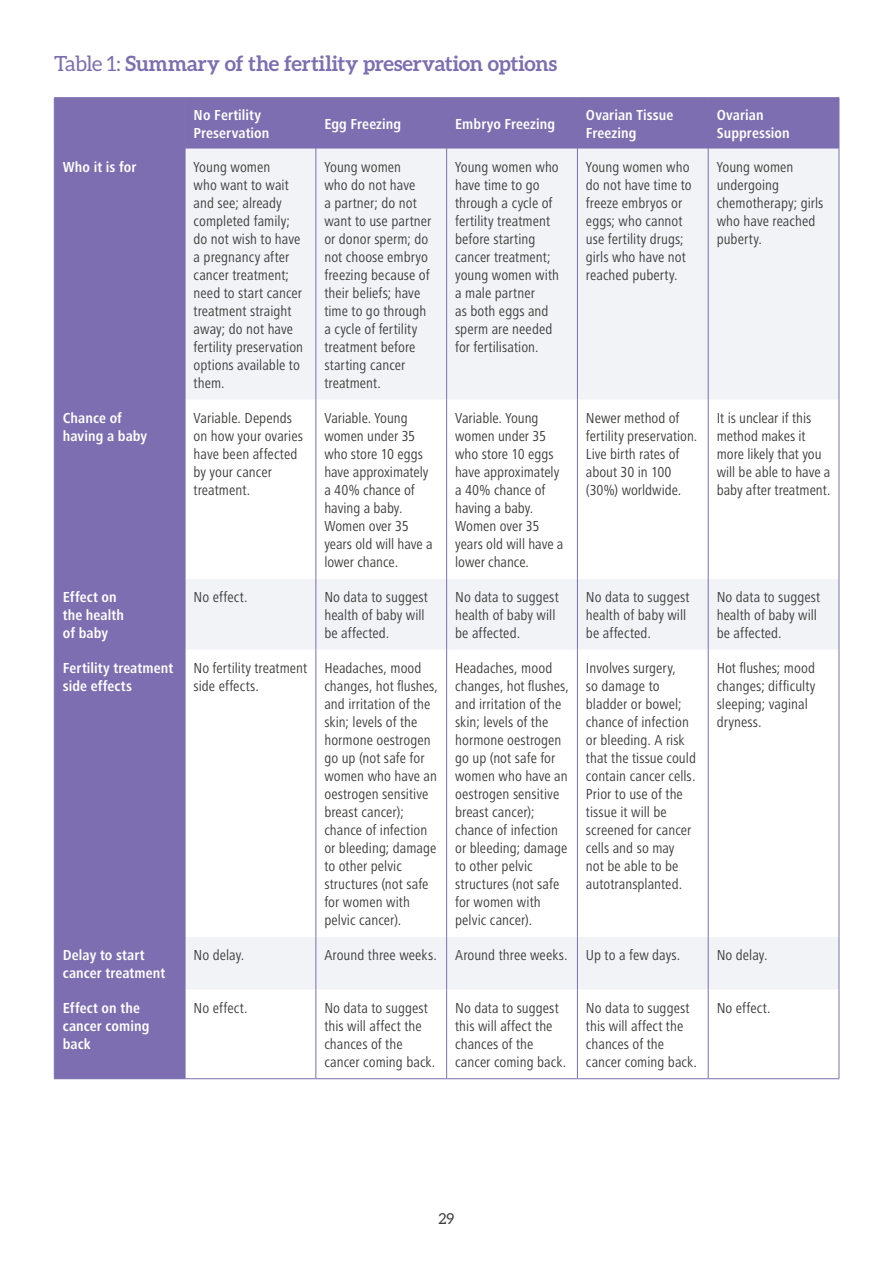
<style>
.page{position:relative;width:893px;height:1263px;background:#fff}
.page>*{position:absolute;margin:0;border:0;box-sizing:border-box;transform-origin:0 0}
.t1{font:700 21px "Aleo";letter-spacing:-.005em;color:#7c6eb0}
.t2{font:condensed 15px/18px "Frutiger Next LT";color:#3c3c3b}
.t3{font:700 condensed 15px/18px "Frutiger Next LT";letter-spacing:.005em;color:#fff}
.t4{font:15px "Aleo";color:#3c3c3b}
.s1{font-weight:400}
</style>
<div class="page">
<div style="left:55px;top:98px;width:130px;height:980px;background:#7c6eb0"></div>
<div style="left:186px;top:98px;width:653px;height:51px;background:#7c6eb0"></div>
<div style="left:186px;top:149px;width:653px;height:251px;background:#f2f3f6"></div>
<svg style="left:186px;top:400px;width:653px;height:678px"></svg>
<hr style="left:54px;top:97px;width:131px;height:1px;background:#7c6eb0">
<hr style="left:54px;top:98px;width:1px;height:51px;background:#7c6eb0">
<hr style="left:185px;top:97px;width:131px;height:1px;background:#7c6eb0">
<hr style="left:185px;top:98px;width:1px;height:51px;background:#7c6eb0">
<hr style="left:316px;top:97px;width:131px;height:1px;background:#7c6eb0">
<hr style="left:316px;top:98px;width:1px;height:51px;background:#7c6eb0">
<hr style="left:447px;top:97px;width:130px;height:1px;background:#7c6eb0">
<hr style="left:446px;top:98px;width:1px;height:51px;background:#7c6eb0">
<hr style="left:577px;top:97px;width:131px;height:1px;background:#7c6eb0">
<hr style="left:577px;top:98px;width:1px;height:51px;background:#7c6eb0">
<hr style="left:708px;top:97px;width:131px;height:1px;background:#7c6eb0">
<hr style="left:708px;top:98px;width:1px;height:51px;background:#7c6eb0">
<hr style="left:839px;top:98px;width:1px;height:51px;background:#7c6eb0">
<hr style="left:54px;top:149px;width:1px;height:251px;background:#7c6eb0">
<hr style="left:185px;top:149px;width:1px;height:251px;background:#7c6eb0">
<hr style="left:316px;top:149px;width:1px;height:251px;background:#7c6eb0">
<hr style="left:446px;top:149px;width:1px;height:251px;background:#7c6eb0">
<hr style="left:577px;top:149px;width:1px;height:251px;background:#7c6eb0">
<hr style="left:708px;top:149px;width:1px;height:251px;background:#7c6eb0">
<hr style="left:839px;top:149px;width:1px;height:251px;background:#7c6eb0">
<hr style="left:54px;top:400px;width:1px;height:179px;background:#7c6eb0">
<hr style="left:185px;top:400px;width:1px;height:179px;background:#7c6eb0">
<hr style="left:316px;top:400px;width:1px;height:179px;background:#7c6eb0">
<hr style="left:446px;top:400px;width:1px;height:179px;background:#7c6eb0">
<hr style="left:577px;top:400px;width:1px;height:179px;background:#7c6eb0">
<hr style="left:708px;top:400px;width:1px;height:179px;background:#7c6eb0">
<hr style="left:839px;top:400px;width:1px;height:179px;background:#7c6eb0">
<hr style="left:54px;top:579px;width:1px;height:71px;background:#7c6eb0">
<hr style="left:185px;top:579px;width:1px;height:71px;background:#7c6eb0">
<hr style="left:316px;top:579px;width:1px;height:71px;background:#7c6eb0">
<hr style="left:446px;top:579px;width:1px;height:71px;background:#7c6eb0">
<hr style="left:577px;top:579px;width:1px;height:71px;background:#7c6eb0">
<hr style="left:708px;top:579px;width:1px;height:71px;background:#7c6eb0">
<hr style="left:839px;top:579px;width:1px;height:71px;background:#7c6eb0">
<hr style="left:54px;top:650px;width:1px;height:287px;background:#7c6eb0">
<hr style="left:185px;top:650px;width:1px;height:287px;background:#7c6eb0">
<hr style="left:316px;top:650px;width:1px;height:287px;background:#7c6eb0">
<hr style="left:446px;top:650px;width:1px;height:287px;background:#7c6eb0">
<hr style="left:577px;top:650px;width:1px;height:287px;background:#7c6eb0">
<hr style="left:708px;top:650px;width:1px;height:287px;background:#7c6eb0">
<hr style="left:839px;top:650px;width:1px;height:287px;background:#7c6eb0">
<hr style="left:54px;top:937px;width:1px;height:53px;background:#7c6eb0">
<hr style="left:185px;top:937px;width:1px;height:53px;background:#7c6eb0">
<hr style="left:316px;top:937px;width:1px;height:53px;background:#7c6eb0">
<hr style="left:446px;top:937px;width:1px;height:53px;background:#7c6eb0">
<hr style="left:577px;top:937px;width:1px;height:53px;background:#7c6eb0">
<hr style="left:708px;top:937px;width:1px;height:53px;background:#7c6eb0">
<hr style="left:839px;top:937px;width:1px;height:53px;background:#7c6eb0">
<hr style="left:54px;top:990px;width:1px;height:88px;background:#7c6eb0">
<hr style="left:185px;top:990px;width:1px;height:88px;background:#7c6eb0">
<hr style="left:316px;top:990px;width:1px;height:88px;background:#7c6eb0">
<hr style="left:446px;top:990px;width:1px;height:88px;background:#7c6eb0">
<hr style="left:577px;top:990px;width:1px;height:88px;background:#7c6eb0">
<hr style="left:708px;top:990px;width:1px;height:88px;background:#7c6eb0">
<hr style="left:839px;top:990px;width:1px;height:88px;background:#7c6eb0">
<hr style="left:54px;top:1078px;width:131px;height:1px;background:#7c6eb0">
<hr style="left:185px;top:1078px;width:131px;height:1px;background:#7c6eb0">
<hr style="left:316px;top:1078px;width:131px;height:1px;background:#7c6eb0">
<hr style="left:447px;top:1078px;width:130px;height:1px;background:#7c6eb0">
<hr style="left:577px;top:1078px;width:131px;height:1px;background:#7c6eb0">
<hr style="left:708px;top:1078px;width:131px;height:1px;background:#7c6eb0">
<h1 class="t1" style="left:54px;top:51px;width:505px"><span class="s1">Table 1:</span> Summary of the fertility preservation options</h1>
<p class="t3" style="left:194px;top:106px;width:77px">No Fertility<br>Preservation</p>
<p class="t3" style="left:324px;top:115px;width:78px">Egg Freezing</p>
<p class="t3" style="left:455px;top:115px;width:101px">Embryo Freezing</p>
<p class="t3" style="left:586px;top:106px;width:89px">Ovarian Tissue<br>Freezing</p>
<p class="t3" style="left:717px;top:106px;width:75px">Ovarian<br>Suppression</p>
<p class="t3" style="left:63px;top:158px;width:75px">Who it is for</p>
<p class="t2" style="left:194px;top:158px;width:111px">Young women<br>who want to wait and see; already completed family; do not wish to have a pregnancy after cancer treatment; need to start cancer treatment straight away; do not have fertility preservation options available to them.</p>
<p class="t2" style="left:324px;top:158px;width:109px">Young women<br>who do not have<br>a partner; do not want to use partner or donor sperm; do not choose embryo freezing because of their beliefs; have time to go through a cycle of fertility treatment before starting cancer treatment.</p>
<p class="t2" style="left:455px;top:158px;width:105px">Young women who have time to go through a cycle of fertility treatment before starting cancer treatment; young women with a male partner<br>as both eggs and sperm are needed for fertilisation.</p>
<p class="t2" style="left:586px;top:158px;width:107px">Young women who do not have time to freeze embryos or eggs; who cannot use fertility drugs; girls who have not reached puberty.</p>
<p class="t2" style="left:717px;top:158px;width:108px">Young women undergoing chemotherapy; girls who have reached puberty.</p>
<p class="t3" style="left:63px;top:409px;width:86px">Chance of having a baby</p>
<p class="t2" style="left:194px;top:409px;width:111px">Variable. Depends on how your ovaries have been affected by your cancer treatment.</p>
<p class="t2" style="left:324px;top:409px;width:110px">Variable. Young women under 35 who store 10 eggs have approximately a 40% chance of having a baby.<br>Women over 35 years old will have a lower chance.</p>
<p class="t2" style="left:455px;top:409px;width:110px">Variable. Young women under 35 who store 10 eggs have approximately a 40% chance of having a baby.<br>Women over 35 years old will have a lower chance.</p>
<p class="t2" style="left:586px;top:409px;width:113px">Newer method of fertility preservation.<br>Live birth rates of about 30 in 100 (30%) worldwide.</p>
<p class="t2" style="left:717px;top:409px;width:115px">It is unclear if this method makes it more likely that you will be able to have a baby after treatment.</p>
<p class="t3" style="left:63px;top:588px;width:63px">Effect on the health of baby</p>
<p class="t2" style="left:194px;top:588px;width:55px">No effect.</p>
<p class="t2" style="left:324px;top:588px;width:105px">No data to suggest health of baby will be affected.</p>
<p class="t2" style="left:455px;top:588px;width:105px">No data to suggest health of baby will be affected.</p>
<p class="t2" style="left:586px;top:588px;width:105px">No data to suggest health of baby will be affected.</p>
<p class="t2" style="left:717px;top:588px;width:105px">No data to suggest health of baby will be affected.</p>
<p class="t3" style="left:63px;top:659px;width:112px">Fertility treatment side effects</p>
<p class="t2" style="left:194px;top:659px;width:115px">No fertility treatment side effects.</p>
<p class="t2" style="left:324px;top:659px;width:115px">Headaches, mood changes, hot flushes, and irritation of the skin; levels of the hormone oestrogen go up (not safe for women who have an oestrogen sensitive breast cancer); chance of infection or bleeding; damage to other pelvic structures (not safe for women with pelvic cancer).</p>
<p class="t2" style="left:455px;top:659px;width:115px">Headaches, mood changes, hot flushes, and irritation of the skin; levels of the hormone oestrogen go up (not safe for women who have an oestrogen sensitive breast cancer); chance of infection or bleeding; damage to other pelvic structures (not safe for women with pelvic cancer).</p>
<p class="t2" style="left:586px;top:659px;width:112px">Involves surgery,<br>so damage to bladder or bowel; chance of infection or bleeding. A risk that the tissue could contain cancer cells.<br>Prior to use of the tissue it will be screened for cancer cells and so may not be able to be autotransplanted.</p>
<p class="t2" style="left:717px;top:659px;width:100px">Hot flushes; mood changes; difficulty sleeping; vaginal dryness.</p>
<p class="t3" style="left:63px;top:946px;width:104px">Delay to start cancer treatment</p>
<p class="t2" style="left:194px;top:946px;width:52px">No delay.</p>
<p class="t2" style="left:324px;top:946px;width:357px">Around three weeks. Around three weeks. Up to a few days.</p>
<p class="t2" style="left:717px;top:946px;width:52px">No delay.</p>
<p class="t3" style="left:63px;top:999px;width:88px">Effect on the cancer coming back</p>
<p class="t2" style="left:194px;top:999px;width:55px">No effect.</p>
<p class="t2" style="left:324px;top:999px;width:113px">No data to suggest this will affect the chances of the cancer coming back.</p>
<p class="t2" style="left:455px;top:999px;width:113px">No data to suggest this will affect the chances of the cancer coming back.</p>
<p class="t2" style="left:586px;top:999px;width:113px">No data to suggest this will affect the chances of the cancer coming back.</p>
<p class="t2" style="left:717px;top:999px;width:55px">No effect.</p>
<p class="t4" style="left:439px;top:1210px;width:17px">29</p>
</div>
